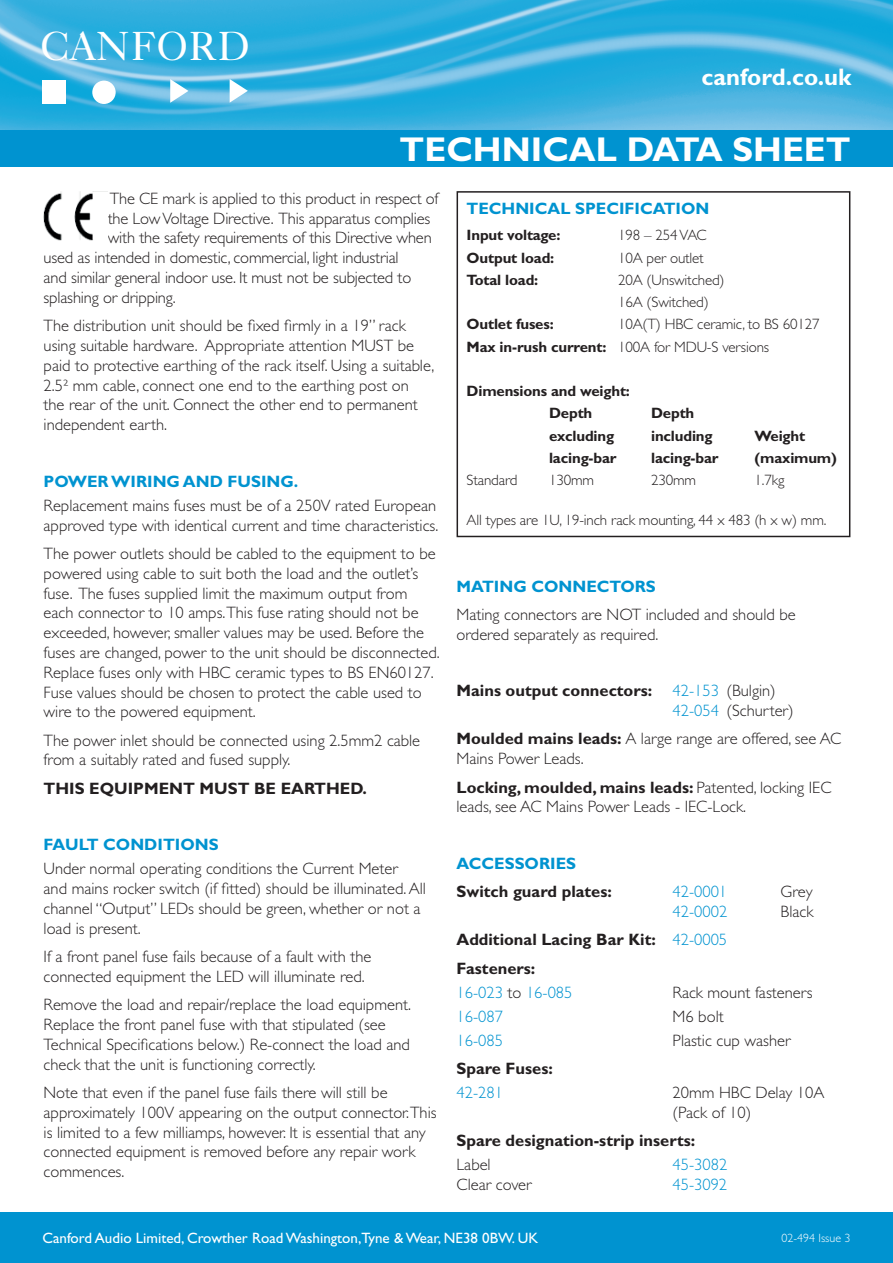
<style>
.page{position:relative;width:893px;height:1263px;background:#fff}
.page>*{position:absolute;margin:0;border:0;box-sizing:border-box;transform-origin:0 0}
.t1{font:40.5px "Caslon 540 BT";letter-spacing:.035em;color:#fff}
.t2{font:700 34.5px "Gill Sans";color:#fff}
.t3{font:700 24px "Gill Sans";color:#fff}
.t4{font:300 16.5px/19.8px "Gill Sans";color:#231f20}
.t5{font:700 16.5px/19.8px "Gill Sans";color:#231f20}
.t6{font:700 16.5px "Gill Sans";color:#0093d0}
.t7{font:300 16.5px "Gill Sans";color:#0093d0}
.t8{font:300 15px/22.2px "Gill Sans";letter-spacing:-.01em;color:#231f20}
.t9{font:700 15px/22.2px "Gill Sans";letter-spacing:-.01em;color:#231f20}
.t10{font:15px "Gill Sans";color:#fff}
.t11{font:300 12px "Gill Sans";color:#fff}
.s1{font-weight:700}
.s2{font-weight:300;color:#0093d0}
.s3{font-weight:300}
.s4{color:#231f20}
</style>
<div class="page">
<img style="left:0;top:0;width:893px;height:131px">
<div style="left:42px;top:81px;width:23px;height:23px;background:#fff"></div>
<div style="left:92px;top:81px;width:24px;height:23px;background:#fff;border-radius:50%"></div>
<svg style="left:170px;top:79px;width:18px;height:24px"></svg>
<svg style="left:230px;top:79px;width:18px;height:24px"></svg>
<div style="left:0;top:131px;width:893px;height:36px;background:#0093d0"></div>
<div style="left:0;top:1212px;width:893px;height:51px;background:#0093d0"></div>
<img style="left:44px;top:191px;width:64px;height:50px">
<div style="left:457px;top:191px;width:393px;height:346px;border:2px solid #231f20"></div>
<h1 class="t1" style="left:41px;top:21px;width:210px">CANFORD</h1>
<h3 class="t3" style="left:701px;top:63px;width:152px">canford.co.uk</h3>
<h2 class="t2" style="left:400px;top:128px;width:452px">TECHNICAL DATA SHEET</h2>
<p class="t4" style="left:110px;top:188px;width:330px">The CE mark is applied to this product in respect of</p>
<p class="t4" style="left:108px;top:208px;width:324px">the Low Voltage Directive. This apparatus complies</p>
<p class="t4" style="left:108px;top:228px;width:326px">with the safety requirements of this Directive when</p>
<p class="t4" style="left:44px;top:248px;width:357px">used as intended in domestic, commercial, light industrial</p>
<p class="t4" style="left:44px;top:268px;width:369px">and similar general indoor use. It must not be subjected to</p>
<p class="t4" style="left:44px;top:287px;width:134px">splashing or dripping.</p>
<p class="t4" style="left:44px;top:316px;width:392px">The distribution unit should be fixed firmly in a 19” rack using suitable hardware. Appropriate attention MUST be paid to protective earthing of the rack itself. Using a suitable, 2.5² mm cable, connect one end to the earthing post on<br>the rear of the unit. Connect the other end to permanent independent earth.</p>
<p class="t6" style="left:44px;top:471px;width:256px">POWER WIRING AND FUSING.</p>
<p class="t4" style="left:44px;top:495px;width:396px">Replacement mains fuses must be of a 250V rated European approved type with identical current and time characteristics.</p>
<p class="t4" style="left:44px;top:543px;width:398px">The power outlets should be cabled to the equipment to be powered using cable to suit both the load and the outlet’s fuse. The fuses supplied limit the maximum output from each connector to 10 amps.This fuse rating should not be exceeded, however, smaller values may be used. Before the fuses are changed, power to the unit should be disconnected.<br>Replace fuses only with HBC ceramic types to BS EN60127.<br>Fuse values should be chosen to protect the cable used to wire to the powered equipment.</p>
<p class="t4" style="left:44px;top:730px;width:378px">The power inlet should be connected using 2.5mm2 cable from a suitably rated and fused supply.</p>
<p class="t5" style="left:44px;top:778px;width:325px">THIS EQUIPMENT MUST BE EARTHED.</p>
<p class="t6" style="left:44px;top:835px;width:177px">FAULT CONDITIONS</p>
<p class="t4" style="left:44px;top:859px;width:384px">Under normal operating conditions the Current Meter<br>and mains rocker switch (if fitted) should be illuminated. All channel “Output” LEDs should be green, whether or not a load is present.</p>
<p class="t4" style="left:44px;top:947px;width:329px">If a front panel fuse fails because of a fault with the connected equipment the LED will illuminate red.</p>
<p class="t4" style="left:44px;top:995px;width:369px">Remove the load and repair/replace the load equipment.<br>Replace the front panel fuse with that stipulated (see Technical Specifications below.) Re-connect the load and check that the unit is functioning correctly.</p>
<p class="t4" style="left:44px;top:1082px;width:395px">Note that even if the panel fuse fails there will still be approximately 100V appearing on the output connector.This is limited to a few milliamps, however. It is essential that any connected equipment is removed before any repair work commences.</p>
<p class="t6" style="left:467px;top:198px;width:244px">TECHNICAL SPECIFICATION</p>
<p class="t9" style="left:467px;top:224px;width:95px">Input voltage:</p>
<p class="t8" style="left:618px;top:224px;width:90px">198 – 254 VAC</p>
<p class="t9" style="left:467px;top:246px;width:89px">Output load:</p>
<p class="t8" style="left:618px;top:246px;width:87px">10A per outlet</p>
<p class="t9" style="left:467px;top:268px;width:73px">Total load:</p>
<p class="t8" style="left:618px;top:269px;width:108px">20A (Unswitched)<br>16A (Switched)</p>
<p class="t9" style="left:467px;top:313px;width:89px">Outlet fuses:</p>
<p class="t8" style="left:467px;top:313px;width:355px;text-indent:152px">10A(T) HBC ceramic, to BS 60127<br><span class="s1">Max in-rush current:</span> 100A for MDU-S versions</p>
<p class="t9" style="left:549px;top:380px;width:82px;text-indent:-82px">Dimensions and weight:<br>Depth</p>
<p class="t9" style="left:651px;top:402px;width:45px">Depth</p>
<p class="t9" style="left:549px;top:424px;width:67px">excluding</p>
<p class="t9" style="left:651px;top:424px;width:63px">including</p>
<p class="t9" style="left:755px;top:424px;width:52px">Weight</p>
<p class="t9" style="left:549px;top:446px;width:69px">lacing-bar</p>
<p class="t9" style="left:651px;top:446px;width:69px">lacing-bar</p>
<p class="t9" style="left:755px;top:446px;width:84px">(maximum)</p>
<p class="t8" style="left:467px;top:469px;width:52px">Standard</p>
<p class="t8" style="left:549px;top:469px;width:47px">130mm</p>
<p class="t8" style="left:651px;top:469px;width:47px">230mm</p>
<p class="t8" style="left:755px;top:469px;width:31px">1.7kg</p>
<p class="t8" style="left:467px;top:509px;width:361px">All types are 1U, 19-inch rack mounting, 44 x 483 (h x w) mm.</p>
<p class="t6" style="left:457px;top:576px;width:201px">MATING CONNECTORS</p>
<p class="t4" style="left:457px;top:604px;width:341px">Mating connectors are NOT included and should be ordered separately as required.</p>
<p class="t5" style="left:673px;top:681px;width:122px;text-indent:-216px">Mains output connectors: <span class="s2">42-153</span> <span class="s3">(Bulgin)<br></span><span class="s2">42-054</span> <span class="s3">(Schurter)</span></p>
<p class="t4" style="left:457px;top:729px;width:386px"><span class="s1">Moulded mains leads:</span> A large range are offered, see AC<br>Mains Power Leads.</p>
<p class="t4" style="left:457px;top:777px;width:376px"><span class="s1">Locking, moulded, mains leads:</span> Patented, locking IEC leads, see AC Mains Power Leads - IEC-Lock.</p>
<p class="t6" style="left:457px;top:854px;width:121px">ACCESSORIES</p>
<p class="t5" style="left:457px;top:881px;width:157px">Switch guard plates:</p>
<p class="t7" style="left:673px;top:882px;width:56px">42-0001</p>
<p class="t4" style="left:781px;top:882px;width:34px">Grey</p>
<p class="t7" style="left:673px;top:902px;width:56px">42-0002</p>
<p class="t4" style="left:781px;top:902px;width:34px">Black</p>
<p class="t5" style="left:457px;top:925px;width:272px;line-height:28.3px">Additional Lacing Bar Kit: <span class="s2">42-0005<br></span>Fasteners:</p>
<p class="t7" style="left:457px;top:983px;width:117px">16-023 <span class="s4">to</span> 16-085</p>
<p class="t4" style="left:673px;top:982px;width:142px">Rack mount fasteners</p>
<p class="t7" style="left:457px;top:1007px;width:48px">16-087</p>
<p class="t4" style="left:673px;top:1006px;width:53px">M6 bolt</p>
<p class="t7" style="left:457px;top:1031px;width:48px">16-085</p>
<p class="t4" style="left:673px;top:1030px;width:119px">Plastic cup washer</p>
<p class="t5" style="left:457px;top:1058px;width:98px">Spare Fuses:</p>
<p class="t7" style="left:457px;top:1083px;width:48px">42-281</p>
<p class="t4" style="left:673px;top:1083px;width:153px">20mm HBC Delay 10A (Pack of 10)</p>
<p class="t5" style="left:457px;top:1130px;width:240px">Spare designation-strip inserts:</p>
<p class="t4" style="left:457px;top:1155px;width:36px">Label</p>
<p class="t7" style="left:673px;top:1155px;width:56px">45-3082</p>
<p class="t4" style="left:457px;top:1175px;width:76px">Clear cover</p>
<p class="t7" style="left:673px;top:1175px;width:56px">45-3092</p>
<p class="t10" style="left:43px;top:1229px;width:497px">Canford Audio Limited, Crowther Road Washington,Tyne &amp; Wear, NE38 0BW. UK</p>
<p class="t11" style="left:781px;top:1231px;width:71px">02-494 Issue 3</p>
</div>
